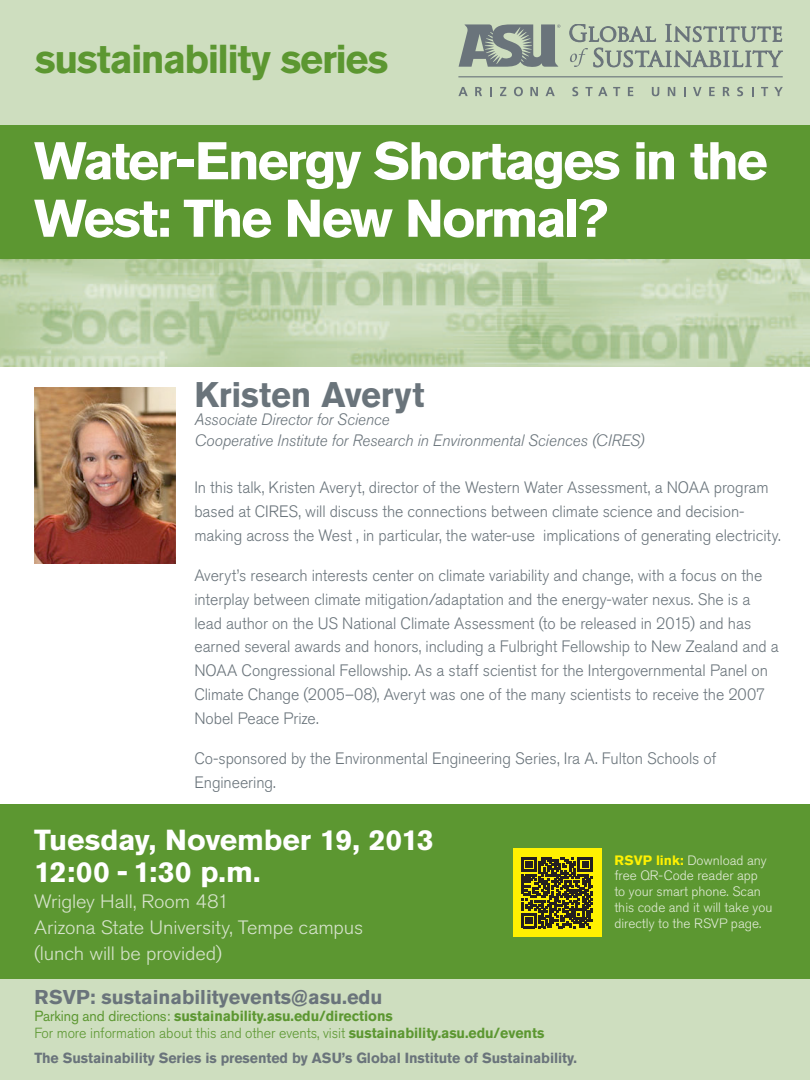
<style>
.page{position:relative;width:810px;height:1080px;background:#fff}
.page>*{position:absolute;margin:0;border:0;box-sizing:border-box;transform-origin:0 0}
.t1{font:700 52.5px/57.5px "Akzidenz Grotesk Pro";letter-spacing:-.045em;color:#fff}
.t2{font:700 40px "Akzidenz Grotesk Pro";letter-spacing:-.035em;color:#5c9731}
.t3{font:700 35.38px "Akzidenz Grotesk Pro";letter-spacing:-.005em;color:#6a747b}
.t4{font:700 28.75px "Akzidenz Grotesk Pro";letter-spacing:-.01em;color:#fff;scale:1.04 1}
.t5{font:700 19.88px "Akzidenz Grotesk Pro";color:#6a747b}
.t6{font:300 19.25px/26.2px "Akzidenz Grotesk Pro";letter-spacing:-.005em;color:#d6e3cb;scale:1.04 1}
.t7{font:300 16.38px/23.8px "Akzidenz Grotesk Pro";letter-spacing:-.005em;color:#6a747b}
.t8{font:italic 300 16.38px/21.2px "Akzidenz Grotesk Pro";letter-spacing:-.005em;color:#6a747b}
.t9{font:300 14.5px "Akzidenz Grotesk Pro";letter-spacing:-.005em;color:#5c9731}
.t10{font:700 14.5px "Akzidenz Grotesk Pro";letter-spacing:-.005em;color:#6a747b}
.t11{font:700 14.5px "Akzidenz Grotesk Pro";letter-spacing:-.005em;color:#5c9731}
.t12{font:300 13.5px/15.9px "Akzidenz Grotesk Pro";color:#e1ebd7}
.s1{font-weight:400}
.s2{font-weight:700}
.s3{font-weight:700;color:#fff101}
</style>
<div class="page">
<img style="left:0;top:259px;width:810px;height:107px">
<div style="left:0;top:911px;width:810px;height:169px;background:#cedebf"></div>
<div style="left:0;top:116px;width:810px;height:143px;background:#5c9731"></div>
<div style="left:0;top:805px;width:810px;height:174px;background:#5c9731"></div>
<div style="left:0;top:0;width:810px;height:124px;background:#cedebf"></div>
<svg style="left:458px;top:87px;width:10px;height:9px"></svg>
<svg style="left:475px;top:87px;width:7px;height:9px"></svg>
<svg style="left:490px;top:87px;width:2px;height:9px"></svg>
<svg style="left:500px;top:87px;width:6px;height:9px"></svg>
<svg style="left:514px;top:87px;width:9px;height:9px"></svg>
<svg style="left:530px;top:87px;width:8px;height:9px"></svg>
<svg style="left:546px;top:87px;width:9px;height:9px"></svg>
<svg style="left:572px;top:87px;width:6px;height:9px"></svg>
<svg style="left:585px;top:87px;width:22px;height:9px"></svg>
<svg style="left:613px;top:87px;width:7px;height:9px"></svg>
<svg style="left:628px;top:87px;width:5px;height:9px"></svg>
<svg style="left:652px;top:87px;width:7px;height:9px"></svg>
<svg style="left:668px;top:87px;width:7px;height:9px"></svg>
<svg style="left:684px;top:87px;width:2px;height:9px"></svg>
<svg style="left:693px;top:87px;width:9px;height:9px"></svg>
<svg style="left:709px;top:87px;width:6px;height:9px"></svg>
<svg style="left:723px;top:87px;width:7px;height:9px"></svg>
<svg style="left:737px;top:87px;width:6px;height:9px"></svg>
<svg style="left:752px;top:87px;width:2px;height:9px"></svg>
<svg style="left:761px;top:87px;width:7px;height:9px"></svg>
<svg style="left:774px;top:87px;width:9px;height:9px"></svg>
<hr style="left:458px;top:76px;width:325px;height:1px;background:#6a747b">
<svg style="left:459px;top:24px;width:101px;height:43px"></svg>
<svg style="left:570px;top:24px;width:86px;height:18px"></svg>
<svg style="left:666px;top:24px;width:116px;height:18px"></svg>
<svg style="left:594px;top:48px;width:189px;height:19px"></svg>
<svg style="left:570px;top:48px;width:18px;height:19px"></svg>
<div style="left:513px;top:848px;width:88px;height:89px;background:#fff101"></div>
<svg style="left:522px;top:857px;width:71px;height:71px"></svg>
<img style="left:34px;top:387px;width:141px;height:177px">
<p class="t2" style="left:35px;top:33px;width:355px">sustainability series</p>
<p class="t1" style="left:34px;top:132px;width:735px">Water-Energy Shortages in the<br>West: The New Normal?</p>
<p class="t3" style="left:194px;top:372px;width:232px">Kristen Averyt</p>
<p class="t8" style="left:194px;top:409px;width:451px">Associate Director for Science<br>Cooperative Institute for Research in Environmental Sciences (CIRES)</p>
<p class="t7" style="left:194px;top:475px;width:588px">In this talk, Kristen Averyt, director of the Western Water Assessment, a NOAA program based at CIRES, will discuss the connections between climate science and decision&shy;making across the West , in particular, the water-use implications of generating electricity.</p>
<p class="t7" style="left:194px;top:564px;width:586px">Averyt’s research interests center on climate variability and change, with a focus on the interplay between climate mitigation/adaptation and the energy-water nexus. She is a lead author on the US National Climate Assessment (to be released in 2015) and has earned several awards and honors, including a Fulbright Fellowship to New Zealand and a NOAA Congressional Fellowship. As a staff scientist for the Intergovernmental Panel on Climate Change (2005–08), Averyt was one of the many scientists to receive the 2007<br>Nobel Peace Prize.</p>
<p class="t7" style="left:194px;top:747px;width:524px">Co-sponsored by the Environmental Engineering Series, Ira A. Fulton Schools of<br>Engineering.</p>
<p class="t4" style="left:34px;top:822px;width:386px">Tuesday, November 19, 2013</p>
<p class="t4" style="left:34px;top:853px;width:219px">12:00 - 1:30 p.m.</p>
<p class="t6" style="left:34px;top:888px;width:318px">Wrigley Hall, Room 481<br>Arizona State University, Tempe campus</p>
<p class="t6" style="left:34px;top:941px;width:182px">(lunch will be provided)</p>
<p class="t5" style="left:34px;top:984px;width:350px">RSVP: sustainabilityevents@asu.edu</p>
<p class="t11" style="left:34px;top:1007px;width:360px"><span class="s1">Parking and directions:</span> sustainability.asu.edu/directions</p>
<p class="t9" style="left:34px;top:1024px;width:512px">For more information about this and other events, visit <span class="s2">sustainability.asu.edu/events</span></p>
<p class="t10" style="left:34px;top:1048px;width:544px">The Sustainability Series is presented by ASU’s Global Institute of Sustainability.</p>
<p class="t12" style="left:614px;top:852px;width:160px"><span class="s3">RSVP link:</span> Download any free QR-Code reader app<br>to your smart phone. Scan this code and it will take you directly to the RSVP page.</p>
</div>
